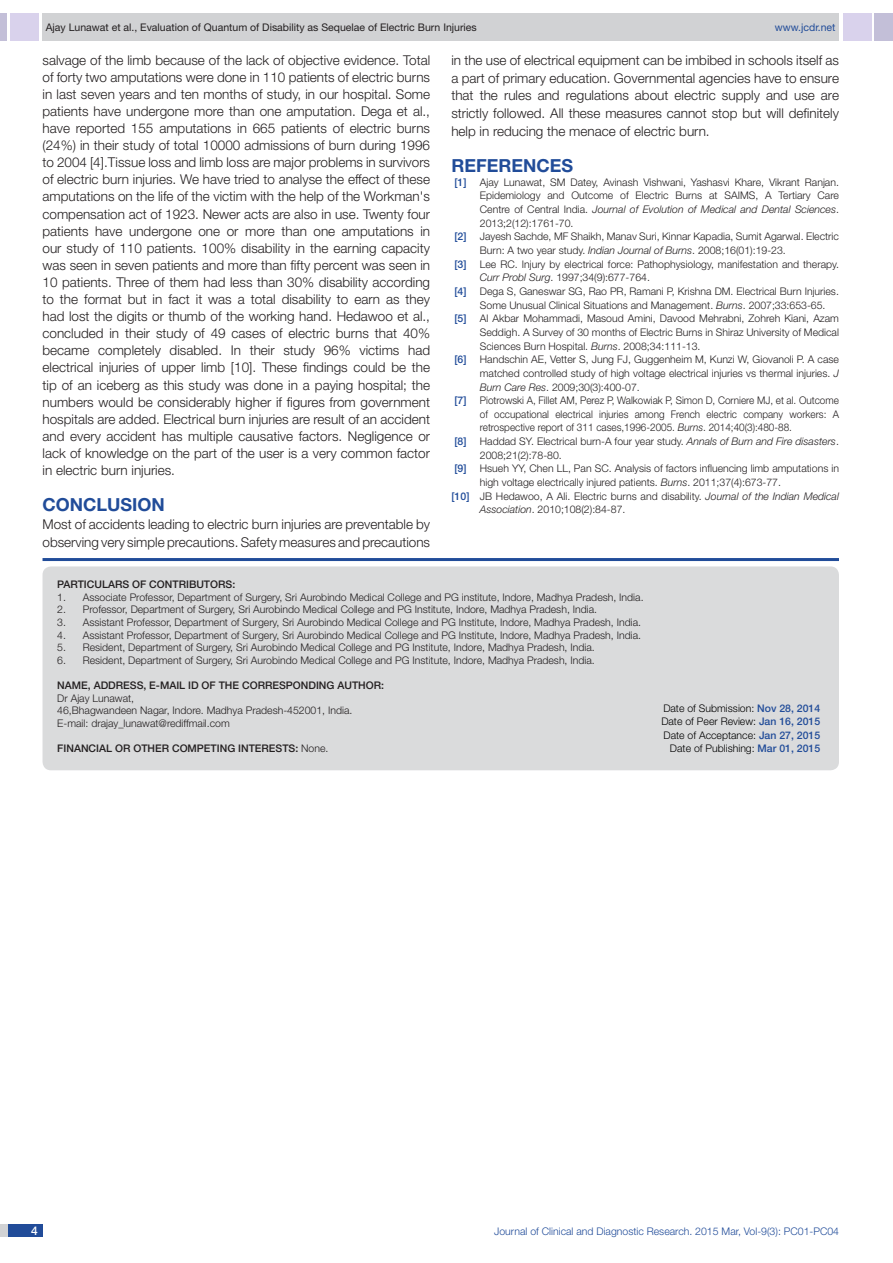
<style>
.page{position:relative;width:893px;height:1263px;background:#fff}
.page>*{position:absolute;margin:0;border:0;box-sizing:border-box;transform-origin:0 0}
.Heading{font:700 18px "Helvetica Neue";color:#214c99}
.Body_text{font:300 13.5px/17.1px "Helvetica Neue";color:#231f20;text-align:justify}
.t1{font:500 12px "Helvetica Neue";color:#fff}
.con_particulars{font:300 10.5px/13.6px "Helvetica Neue";color:#231f20}
.con_particulars-2{font:300 10.5px/13.6px "Helvetica Neue";color:#231f20;text-align:justify;scale:.95 1}
.con_particulars-3{font:500 10.5px "Helvetica Neue";color:#231f20}
.t2{font:300 10.5px "Helvetica Neue";color:#000}
.t3{font:10.5px "Helvetica Neue";color:#231f20}
.t4{font:300 10.5px "Helvetica Neue";color:#214c99}
.t5{font:500 10.5px "Helvetica Neue";color:#214c99}
.t6{font:10.5px "Helvetica Neue";color:#214c99}
.s1{font-style:italic}
.s2{font-weight:500;color:#214c99}
.s3{font-weight:300}
</style>
<div class="page">
<div style="left:0;top:13px;width:7px;height:28px;background:#c3bfd8"></div>
<div style="left:10px;top:13px;width:29px;height:28px;background:#d9d2ec"></div>
<div style="left:43px;top:13px;width:796px;height:28px;background:#d1d2d4"></div>
<div style="left:875px;top:13px;width:18px;height:28px;background:#c3bfd8"></div>
<div style="left:843px;top:13px;width:29px;height:28px;background:#d9d2ec"></div>
<div style="left:0;top:1224px;width:43px;height:13px;background:#d1d2d4"></div>
<div style="left:8px;top:1224px;width:35px;height:13px;background:#214c99"></div>
<hr style="left:43px;top:558px;width:796px;height:3px;background:#214c99">
<div style="left:43px;top:566px;width:796px;height:204px;background:#dadbdc;border-radius:9px"></div>
<p class="t3" style="left:46px;top:21px;width:432px">Ajay Lunawat et al., Evaluation of Quantum of Disability as Sequelae of Electric Burn Injuries</p>
<p class="t6" style="left:775px;top:21px;width:62px">www.jcdr.net</p>
<p class="Body_text" style="left:43px;top:51px;width:389px">salvage of the limb because of the lack of objective evidence. Total of forty two amputations were done in 110 patients of electric burns in last seven years and ten months of study, in our hospital. Some patients have undergone more than one amputation. Dega et al., have reported 155 amputations in 665 patients of electric burns (24%) in their study of total 10000 admissions of burn during 1996 to 2004 [4].Tissue loss and limb loss are major problems in survivors of electric burn injuries. We have tried to analyse the effect of these amputations on the life of the victim with the help of the Workman's compensation act of 1923. Newer acts are also in use. Twenty four patients have undergone one or more than one amputations in our study of 110 patients. 100% disability in the earning capacity was seen in seven patients and more than fifty percent was seen in 10 patients. Three of them had less than 30% disability according to the format but in fact it was a total disability to earn as they had lost the digits or thumb of the working hand. Hedawoo et al., concluded in their study of 49 cases of electric burns that 40% became completely disabled. In their study 96% victims had electrical injuries of upper limb [10]. These findings could be the tip of an iceberg as this study was done in a paying hospital; the numbers would be considerably higher if figures from government hospitals are added. Electrical burn injuries are result of an accident and every accident has multiple causative factors. Negligence or lack of knowledge on the part of the user is a very common factor in electric burn injuries.</p>
<p class="Heading" style="left:43px;top:493px;width:124px">CONCLUSION</p>
<p class="Body_text" style="left:43px;top:515px;width:389px;line-height:17.9px">Most of accidents leading to electric burn injuries are preventable by observing very simple precautions. Safety measures and precautions</p>
<p class="Body_text" style="left:451px;top:51px;width:389px;line-height:17.9px">in the use of electrical equipment can be imbibed in schools itself as a part of primary education. Governmental agencies have to ensure that the rules and regulations about electric supply and use are strictly followed. All these measures cannot stop but will definitely help in reducing the menace of electric burn.</p>
<p class="Heading" style="left:451px;top:155px;width:26px">REFERENCES</p>
<p class="t5" style="left:454px;top:176px;width:14px">[1]</p>
<p class="con_particulars" style="left:480px;top:175px;width:361px;text-align:justify">Ajay Lunawat, SM Datey, Avinash Vishwani, Yashasvi Khare, Vikrant Ranjan.<br>Epidemiology and Outcome of Electric Burns at SAIMS, A Tertiary Care Centre of Central India. <span class="s1">Journal of Evolution of Medical and Dental Sciences</span>.<br>2013;2(12):1761-70.</p>
<p class="t5" style="left:454px;top:230px;width:14px">[2]</p>
<p class="con_particulars" style="left:480px;top:230px;width:361px">Jayesh Sachde, MF Shaikh, Manav Suri, Kinnar Kapadia, Sumit Agarwal. Electric<br>Burn: A two year study. <span class="s1">Indian Journal of Burns</span>. 2008;16(01):19-23.</p>
<p class="t5" style="left:454px;top:258px;width:14px">[3]</p>
<p class="con_particulars" style="left:480px;top:257px;width:361px">Lee RC. Injury by electrical force: Pathophysiology, manifestation and therapy.<br><span class="s1">Curr Probl Surg</span>. 1997;34(9):677-764.</p>
<p class="t5" style="left:454px;top:285px;width:14px">[4]</p>
<p class="con_particulars" style="left:480px;top:284px;width:361px">Dega S, Ganeswar SG, Rao PR, Ramani P, Krishna DM. Electrical Burn Injuries.<br>Some Unusual Clinical Situations and Management. <span class="s1">Burns</span>. 2007;33:653-65.</p>
<p class="t5" style="left:454px;top:312px;width:14px">[5]</p>
<p class="con_particulars" style="left:480px;top:311px;width:361px;text-align:justify">Al Akbar Mohammadi, Masoud Amini, Davood Mehrabni, Zohreh Kiani, Azam Seddigh. A Survey of 30 months of Electric Burns in Shiraz University of Medical Sciences Burn Hospital. <span class="s1">Burns</span>. 2008;34:111-13.</p>
<p class="t5" style="left:454px;top:353px;width:14px">[6]</p>
<p class="con_particulars" style="left:480px;top:352px;width:361px;text-align:justify">Handschin AE, Vetter S, Jung FJ, Guggenheim M, Kunzi W, Giovanoli P. A case matched controlled study of high voltage electrical injuries vs thermal injuries. <span class="s1">J Burn Care Res</span>. 2009;30(3):400-07.</p>
<p class="t5" style="left:454px;top:394px;width:14px">[7]</p>
<p class="con_particulars-2" style="left:480px;top:393px;width:379px">Piotrowski A, Fillet AM, Perez P, Walkowiak P, Simon D, Corniere MJ, et al. Outcome of occupational electrical injuries among French electric company workers: A retrospective report of 311 cases,1996-2005. <span class="s1">Burns</span>. 2014;40(3):480-88.</p>
<p class="t5" style="left:454px;top:435px;width:14px">[8]</p>
<p class="con_particulars" style="left:480px;top:434px;width:361px">Haddad SY. Electrical burn-A four year study. <span class="s1">Annals of Burn and Fire disasters</span>.<br>2008;21(2):78-80.</p>
<p class="t5" style="left:454px;top:462px;width:14px">[9]</p>
<p class="con_particulars" style="left:480px;top:462px;width:361px">Hsueh YY, Chen LL, Pan SC. Analysis of factors influencing limb amputations in</p>
<p class="con_particulars" style="left:480px;top:475px;width:303px">high voltage electrically injured patients. <span class="s1">Burns</span>. 2011;37(4):673-77.</p>
<p class="con_particulars" style="left:451px;top:489px;width:389px"><span class="s2">[10]</span> JB Hedawoo, A Ali. Electric burns and disability. <span class="s1">Journal of the Indian Medical</span></p>
<p class="con_particulars" style="left:480px;top:503px;width:147px"><span class="s1">Association</span>. 2010;108(2):84-87.</p>
<p class="con_particulars-3" style="left:57px;top:578px;width:179px">PARTICULARS OF CONTRIBUTORS:</p>
<p class="con_particulars" style="left:57px;top:590px;width:588px">1. Associate Professor, Department of Surgery, Sri Aurobindo Medical College and PG institute, Indore, Madhya Pradesh, India.</p>
<p class="con_particulars" style="left:57px;top:602px;width:541px">2. Professor, Department of Surgery, Sri Aurobindo Medical College and PG Institute, Indore, Madhya Pradesh, India.</p>
<p class="con_particulars" style="left:57px;top:615px;width:585px">3. Assistant Professor, Department of Surgery, Sri Aurobindo Medical College and PG Institute, Indore, Madhya Pradesh, India.</p>
<p class="con_particulars" style="left:57px;top:628px;width:585px">4. Assistant Professor, Department of Surgery, Sri Aurobindo Medical College and PG Institute, Indore, Madhya Pradesh, India.</p>
<p class="con_particulars" style="left:57px;top:640px;width:539px">5. Resident, Department of Surgery, Sri Aurobindo Medical College and PG Institute, Indore, Madhya Pradesh, India.</p>
<p class="con_particulars" style="left:57px;top:653px;width:539px">6. Resident, Department of Surgery, Sri Aurobindo Medical College and PG Institute, Indore, Madhya Pradesh, India.</p>
<p class="con_particulars-3" style="left:57px;top:679px;width:170px">NAME, ADDRESS, E-MAIL ID OF THE</p>
<p class="con_particulars-3" style="left:242px;top:679px;width:81px">CORRESPONDING</p>
<p class="con_particulars-3" style="left:337px;top:679px;width:15px">AUTH</p>
<p class="con_particulars-3" style="left:366px;top:679px;width:20px">OR:</p>
<p class="con_particulars" style="left:57px;top:691px;width:78px">Dr Ajay Lunawat,</p>
<p class="con_particulars" style="left:57px;top:703px;width:297px">46,Bhagwandeen Nagar, Indore. Madhya Pradesh-452001, India.</p>
<p class="con_particulars" style="left:57px;top:716px;width:174px">E-mail: drajay_lunawat@rediffmail.com</p>
<p class="con_particulars-3" style="left:57px;top:742px;width:92px">Financial OR OTHE</p>
<p class="con_particulars-3" style="left:162px;top:742px;width:50px">R COMPETING</p>
<p class="con_particulars-3" style="left:238px;top:742px;width:7px">INTE</p>
<p class="con_particulars-3" style="left:262px;top:742px;width:68px">RESTS: <span class="s3">None.</span></p>
<p class="t2" style="left:663px;top:701px;width:158px">Date of Submission: <span class="s2">Nov 28, 2014</span></p>
<p class="t2" style="left:661px;top:715px;width:160px">Date of Peer Review: <span class="s2">Jan 16, 2015</span></p>
<p class="t2" style="left:663px;top:728px;width:158px">Date of Acceptance: <span class="s2">Jan 27, 2015</span></p>
<p class="t2" style="left:670px;top:742px;width:152px">Date of Publishing: <span class="s2">Mar 01, 2015</span></p>
<p class="t1" style="left:31px;top:1223px;width:8px">4</p>
<p class="t4" style="left:494px;top:1225px;width:346px">Journal of Clinical and Diagnostic Research. 2015 Mar, Vol-9(3): PC01-PC04</p>
</div>
